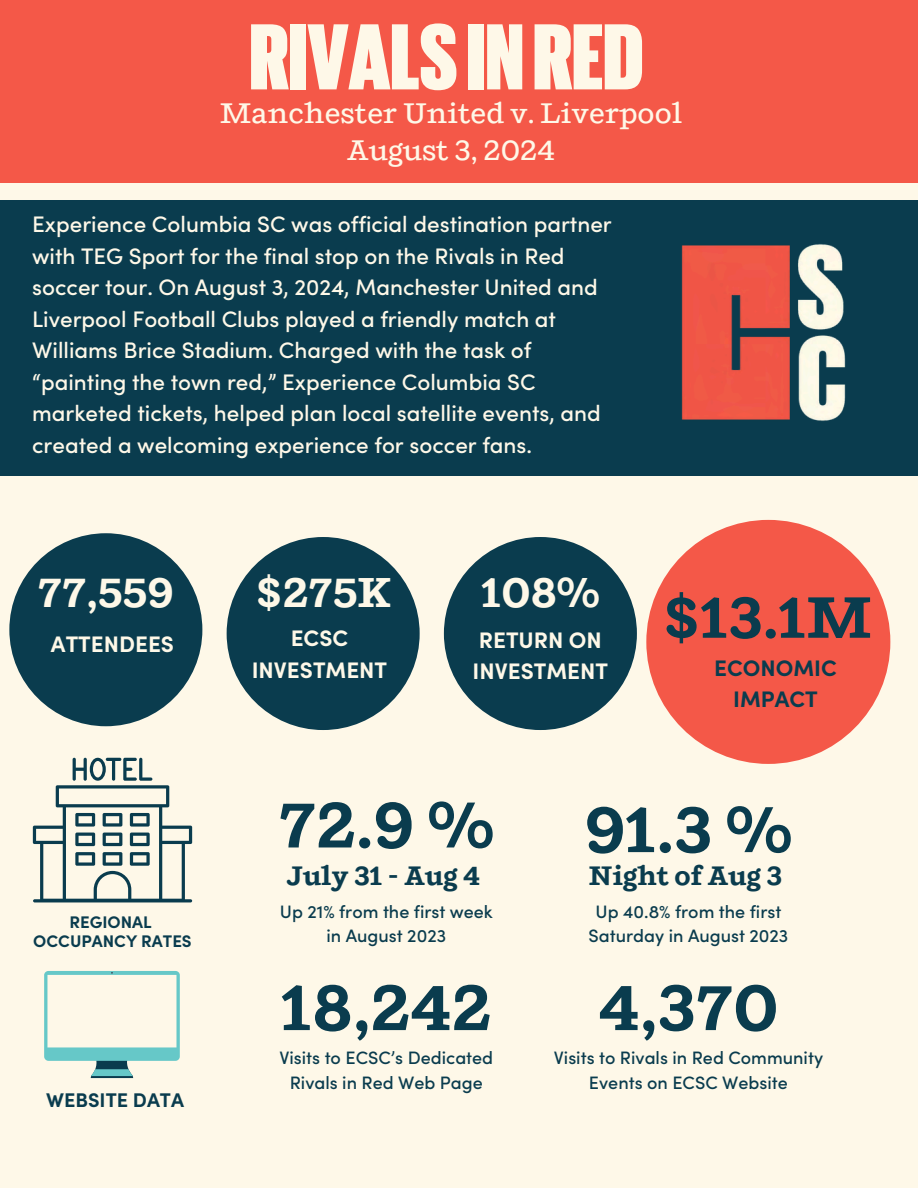
<style>
.page{position:relative;width:918px;height:1188px;background:#fef8e8}
.page>*{position:absolute;margin:0;border:0;box-sizing:border-box;transform-origin:0 0}
.t1{font:900 96px "Giorgio Sans";color:#fef8e8}
.t2{font:700 64.95px "Shift";color:#0a3c4e}
.t3{font:700 58.5px "Shift";color:#0a3c4e}
.t4{font:700 42px "Shift";color:#fef8e8}
.t5{font:500 28.5px/37.2px "Shift";color:#fef8e8;text-align:center}
.t6{font:700 26.85px "Shift";color:#0a3c4e}
.t7{font:500 22.5px/31.5px "Sofia Pro";color:#fef8e8}
.t8{font:700 22.5px/31.5px "Sofia Pro";color:#fef8e8;text-align:center}
.t9{font:700 22.5px/31.5px "Sofia Pro";color:#0a3c4e;text-align:center}
.t10{font:700 19.8px "Sofia Pro";color:#0a3c4e}
.t11{font:500 18px/24.8px "Sofia Pro";color:#0a3c4e;text-align:center}
.t12{font:700 16.8px "Sofia Pro";color:#0a3c4e}
</style>
<div class="page">
<div style="left:0;top:0;width:918px;height:183px;background:#f45848"></div>
<div style="left:646px;top:520px;width:244px;height:244px;background:#f45848;border-radius:50%"></div>
<svg style="left:33px;top:758px;width:159px;height:144px"></svg>
<svg style="left:44px;top:971px;width:136px;height:107px"></svg>
<div style="left:9px;top:533px;width:193px;height:193px;background:#0a3c4e;border-radius:50%"></div>
<div style="left:227px;top:537px;width:193px;height:193px;background:#0a3c4e;border-radius:50%"></div>
<div style="left:444px;top:537px;width:193px;height:193px;background:#0a3c4e;border-radius:50%"></div>
<div style="left:0;top:201px;width:918px;height:275px;background:#0a3c4e"></div>
<img style="left:681px;top:244px;width:165px;height:177px">
<h6 class="t1" style="left:250px;top:2px;width:396px">RIVALS IN RED</h6>
<p class="t5" style="left:220px;top:97px;width:464px">Manchester United v. Liverpool<br>August 3, 2024</p>
<h6 class="t7" style="left:32px;top:211px;width:581px">Experience Columbia SC was official destination partner with TEG Sport for the final stop on the Rivals in Red soccer tour. On August 3, 2024, Manchester United and Liverpool Football Clubs played a friendly match at Williams Brice Stadium. Charged with the task of “painting the town red,” Experience Columbia SC marketed tickets, helped plan local satellite events, and created a welcoming experience for soccer fans.</h6>
<h5 class="t4" style="left:38px;top:576px;width:137px">77,559</h5>
<p class="t8" style="left:51px;top:630px;width:125px">ATTENDEES</p>
<h3 class="t4" style="left:256px;top:576px;width:137px">$275K</h3>
<h2 class="t8" style="left:252px;top:625px;width:137px">ECSC<br>INVESTMENT</h2>
<p class="t4" style="left:482px;top:576px;width:120px">108%</p>
<h2 class="t8" style="left:473px;top:627px;width:137px;text-align:left">RETURN ON<br>INVESTMENT</h2>
<h1 class="t3" style="left:664px;top:594px;width:210px">$13.1M</h1>
<h6 class="t9" style="left:714px;top:655px;width:124px">ECONOMIC<br>IMPACT</h6>
<p class="t12" style="left:69px;top:916px;width:84px">REGIONAL</p>
<h5 class="t12" style="left:33px;top:935px;width:160px">OCCUPANCY RATES</h5>
<p class="t10" style="left:46px;top:1093px;width:139px">WEBSITE DATA</p>
<p class="t2" style="left:279px;top:799px;width:217px">72.9 %</p>
<p class="t6" style="left:287px;top:865px;width:195px">July 31 - Aug 4</p>
<p class="t2" style="left:585px;top:803px;width:209px">91.3 %</p>
<p class="t6" style="left:589px;top:865px;width:195px">Night of Aug 3</p>
<p class="t11" style="left:280px;top:901px;width:214px">Up 21% from the first week in August 2023</p>
<h2 class="t11" style="left:589px;top:901px;width:201px">Up 40.8% from the first<br>Saturday in August 2023</h2>
<p class="t2" style="left:281px;top:981px;width:212px">18,242</p>
<p class="t11" style="left:279px;top:1047px;width:215px">Visits to ECSC’s Dedicated<br>Rivals in Red Web Page</p>
<h4 class="t2" style="left:599px;top:981px;width:181px">4,370</h4>
<p class="t11" style="left:554px;top:1047px;width:271px">Visits to Rivals in Red Community<br>Events on ECSC Website</p>
</div>
